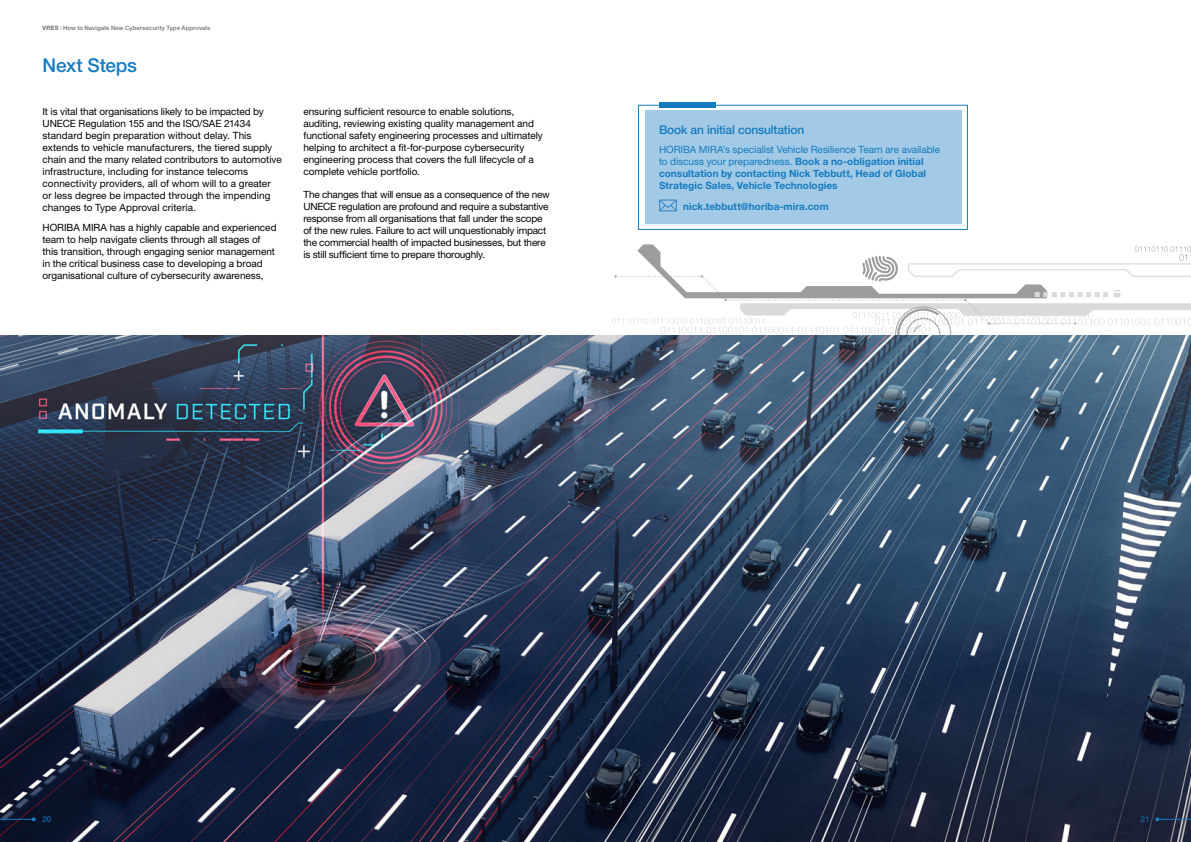
<style>
.page{position:relative;width:1191px;height:842px;background:#fff}
.page>*{position:absolute;margin:0;border:0;box-sizing:border-box;transform-origin:0 0}
.t1{font:500 19px "Helvetica Neue";letter-spacing:-.01em;color:#167bc0}
.t2{font:500 12px "Helvetica Neue";letter-spacing:-.015em;color:#167bc0}
.t3{font:10px/12px "Helvetica Neue";letter-spacing:-.005em;color:#000}
.t4{font:700 10px/12px "Helvetica Neue";letter-spacing:.005em;color:#167bc0}
.t5{font:8px "Helvetica Neue";color:#167bc0}
.t6{font:500 6px "Helvetica Neue";letter-spacing:.015em;color:#706f6f}
.s1{font-weight:700}
.s2{font-weight:300}
.s3{font-weight:400}
</style>
<div class="page">
<svg style="left:612px;top:244px;width:579px;height:92px"></svg>
<img style="left:0;top:336px;width:1191px;height:506px">
<div style="left:638px;top:105px;width:330px;height:125px;border:1px solid #167bc0"></div>
<div style="left:645px;top:110px;width:316px;height:114px;background:#a2cae6"></div>
<div style="left:659px;top:102px;width:56px;height:6px;background:#167bc0"></div>
<svg style="left:659px;top:199px;width:18px;height:12px"></svg>
<hr style="left:1157px;top:819px;width:34px;height:1px;background:#167bc0">
<svg style="left:1155px;top:817px;width:4px;height:4px"></svg>
<hr style="left:0;top:819px;width:34px;height:1px;background:#167bc0">
<svg style="left:32px;top:817px;width:4px;height:4px"></svg>
<p class="t6" style="left:43px;top:24px;width:169px"><span class="s1">VRES</span> <span class="s2">|</span> How to Navigate New Cybersecurity Type Approvals</p>
<h1 class="t1" style="left:43px;top:53px;width:96px">Next Steps</h1>
<p class="t3" style="left:43px;top:105px;width:241px">It is vital that organisations likely to be impacted by UNECE Regulation 155 and the ISO/SAE 21434 standard begin preparation without delay. This extends to vehicle manufacturers, the tiered supply chain and the many related contributors to automotive infrastructure, including for instance telecoms connectivity providers, all of whom will to a greater or less degree be impacted through the impending changes to Type Approval criteria.</p>
<p class="t3" style="left:43px;top:222px;width:236px">HORIBA MIRA has a highly capable and experienced team to help navigate clients through all stages of this transition, through engaging senior management in the critical business case to developing a broad organisational culture of cybersecurity awareness,</p>
<p class="t3" style="left:303px;top:105px;width:241px">ensuring sufficient resource to enable solutions, auditing, reviewing existing quality management and functional safety engineering processes and ultimately helping to architect a fit-for-purpose cybersecurity engineering process that covers the full lifecycle of a complete vehicle portfolio.</p>
<p class="t3" style="left:303px;top:188px;width:248px">The changes that will ensue as a consequence of the new UNECE regulation are profound and require a substantive response from all organisations that fall under the scope of the new rules. Failure to act will unquestionably impact the commercial health of impacted businesses, but there is still sufficient time to prepare thoroughly.</p>
<p class="t2" style="left:659px;top:122px;width:147px">Book an initial consultation</p>
<p class="t4" style="left:659px;top:143px;width:283px"><span class="s3">HORIBA MIRA’s specialist Vehicle Resilience Team are available to discuss your preparedness.</span> Book a no-obligation initial consultation by contacting Nick Tebbutt, Head of Global Strategic Sales, Vehicle Technologies</p>
<p class="t4" style="left:683px;top:200px;width:147px">nick.tebbutt@horiba-mira.com</p>
<p class="t5" style="left:43px;top:815px;width:10px">20</p>
<p class="t5" style="left:1140px;top:815px;width:10px">21</p>
</div>
